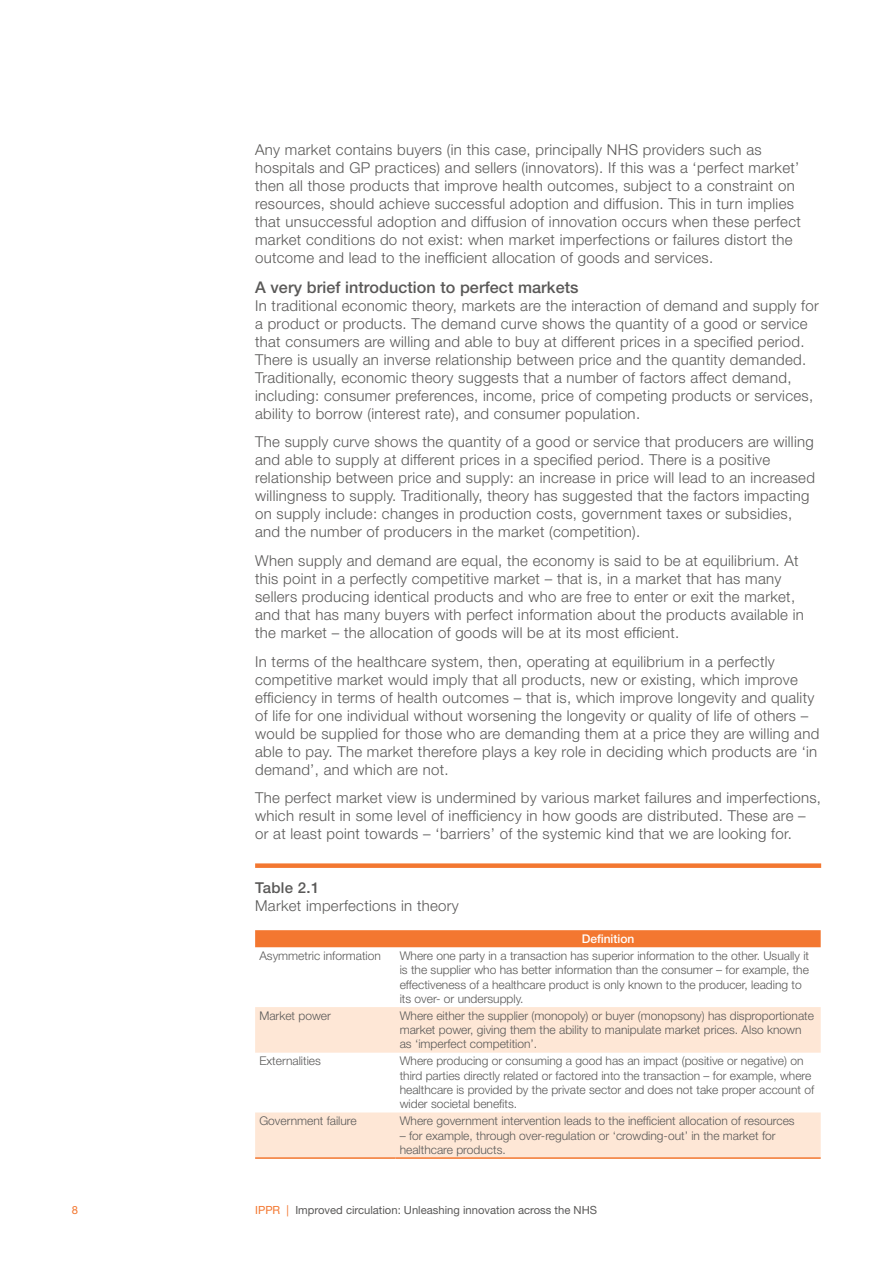
<style>
.page{position:relative;width:893px;height:1263px;background:#fff}
.page>*{position:absolute;margin:0;border:0;box-sizing:border-box;transform-origin:0 0}
.Subhead_2{font:500 16.2px "Helvetica Neue LT Std";letter-spacing:.005em;color:#5a5958}
.Body_para{font:300 15px/18px "Helvetica Neue LT Std";letter-spacing:.02em;color:#5a5958}
.Figure_table_header{font:300 15px "Helvetica Neue LT Std";letter-spacing:.02em;color:#5a5958}
.Figure_header_rule_a{font:500 15px "Helvetica Neue LT Std";letter-spacing:.02em;color:#5a5958}
.Table_text_left_alig{font:300 12px/14.2px "Helvetica Neue LT Std";color:#5a5958}
.Table_medium_white_c{font:500 12px "Helvetica Neue LT Std";color:#fff}
.t1{font:11.25px "Helvetica Neue LT Std";color:#5a5958}
.t2{font:11.25px "Helvetica Neue LT Std";color:#f37730}
.s1{color:#f37730}
</style>
<div class="page">
<div style="left:255px;top:863px;width:566px;height:5px;background:#f37730"></div>
<div style="left:255px;top:930px;width:566px;height:17px;background:#f37730"></div>
<svg style="left:255px;top:1007px;width:566px;height:150px;fill:#fee7d6"></svg>
<hr style="left:255px;top:1157px;width:140px;height:2px;background:#f37730">
<hr style="left:395px;top:1157px;width:426px;height:2px;background:#f37730">
<p class="Body_para" style="left:255px;top:141px;width:547px">Any market contains buyers (in this case, principally NHS providers such as hospitals and GP practices) and sellers (innovators). If this was a ‘perfect market’ then all those products that improve health outcomes, subject to a constraint on resources, should achieve successful adoption and diffusion. This in turn implies that unsuccessful adoption and diffusion of innovation occurs when these perfect market conditions do not exist: when market imperfections or failures distort the outcome and lead to the inefficient allocation of goods and services.</p>
<p class="Subhead_2" style="left:255px;top:277px;width:325px">A very brief introduction to perfect markets</p>
<p class="Body_para" style="left:255px;top:296px;width:565px">In traditional economic theory, markets are the interaction of demand and supply for a product or products. The demand curve shows the quantity of a good or service that consumers are willing and able to buy at different prices in a specified period.<br>There is usually an inverse relationship between price and the quantity demanded.<br>Traditionally, economic theory suggests that a number of factors affect demand, including: consumer preferences, income, price of competing products or services, ability to borrow (interest rate), and consumer population.</p>
<p class="Body_para" style="left:255px;top:433px;width:561px">The supply curve shows the quantity of a good or service that producers are willing and able to supply at different prices in a specified period. There is a positive relationship between price and supply: an increase in price will lead to an increased willingness to supply. Traditionally, theory has suggested that the factors impacting on supply include: changes in production costs, government taxes or subsidies, and the number of producers in the market (competition).</p>
<p class="Body_para" style="left:255px;top:551px;width:550px">When supply and demand are equal, the economy is said to be at equilibrium. At this point in a perfectly competitive market – that is, in a market that has many sellers producing identical products and who are free to enter or exit the market, and that has many buyers with perfect information about the products available in the market – the allocation of goods will be at its most efficient.</p>
<p class="Body_para" style="left:255px;top:652px;width:566px">In terms of the healthcare system, then, operating at equilibrium in a perfectly competitive market would imply that all products, new or existing, which improve efficiency in terms of health outcomes – that is, which improve longevity and quality of life for one individual without worsening the longevity or quality of life of others – would be supplied for those who are demanding them at a price they are willing and able to pay. The market therefore plays a key role in deciding which products are ‘in demand’, and which are not.</p>
<p class="Body_para" style="left:255px;top:789px;width:567px">The perfect market view is undermined by various market failures and imperfections, which result in some level of inefficiency in how goods are distributed. These are – or at least point towards – ‘barriers’ of the systemic kind that we are looking for.</p>
<p class="Figure_header_rule_a" style="left:255px;top:879px;width:66px">Table 2.1</p>
<p class="Figure_table_header" style="left:255px;top:897px;width:205px">Market imperfections in theory</p>
<p class="Table_medium_white_c" style="left:582px;top:931px;width:54px">Definition</p>
<p class="Table_text_left_alig" style="left:259px;top:948px;width:123px">Asymmetric information</p>
<p class="Table_text_left_alig" style="left:400px;top:948px;width:411px">Where one party in a transaction has superior information to the other. Usually it is the supplier who has better information than the consumer – for example, the effectiveness of a healthcare product is only known to the producer, leading to its over- or undersupply.</p>
<p class="Table_text_left_alig" style="left:259px;top:1008px;width:73px">Market power</p>
<p class="Table_text_left_alig" style="left:400px;top:1008px;width:416px">Where either the supplier (monopoly) or buyer (monopsony) has disproportionate market power, giving them the ability to manipulate market prices. Also known as ‘imperfect competition’.</p>
<p class="Table_text_left_alig" style="left:259px;top:1054px;width:63px">Externalities</p>
<p class="Table_text_left_alig" style="left:400px;top:1054px;width:416px">Where producing or consuming a good has an impact (positive or negative) on third parties directly related or factored into the transaction – for example, where healthcare is provided by the private sector and does not take proper account of wider societal benefits.</p>
<p class="Table_text_left_alig" style="left:259px;top:1114px;width:99px">Government failure</p>
<p class="Table_text_left_alig" style="left:400px;top:1114px;width:396px">Where government intervention leads to the inefficient allocation of resources</p>
<p class="Table_text_left_alig" style="left:400px;top:1128px;width:377px">– for example, through over-regulation or ‘crowding-out’ in the market for healthcare products.</p>
<p class="t2" style="left:72px;top:1203px;width:8px">8</p>
<p class="t1" style="left:255px;top:1203px;width:343px"><span class="s1">IPPR |</span> Improved circulation: Unleashing innovation across the NHS</p>
</div>
